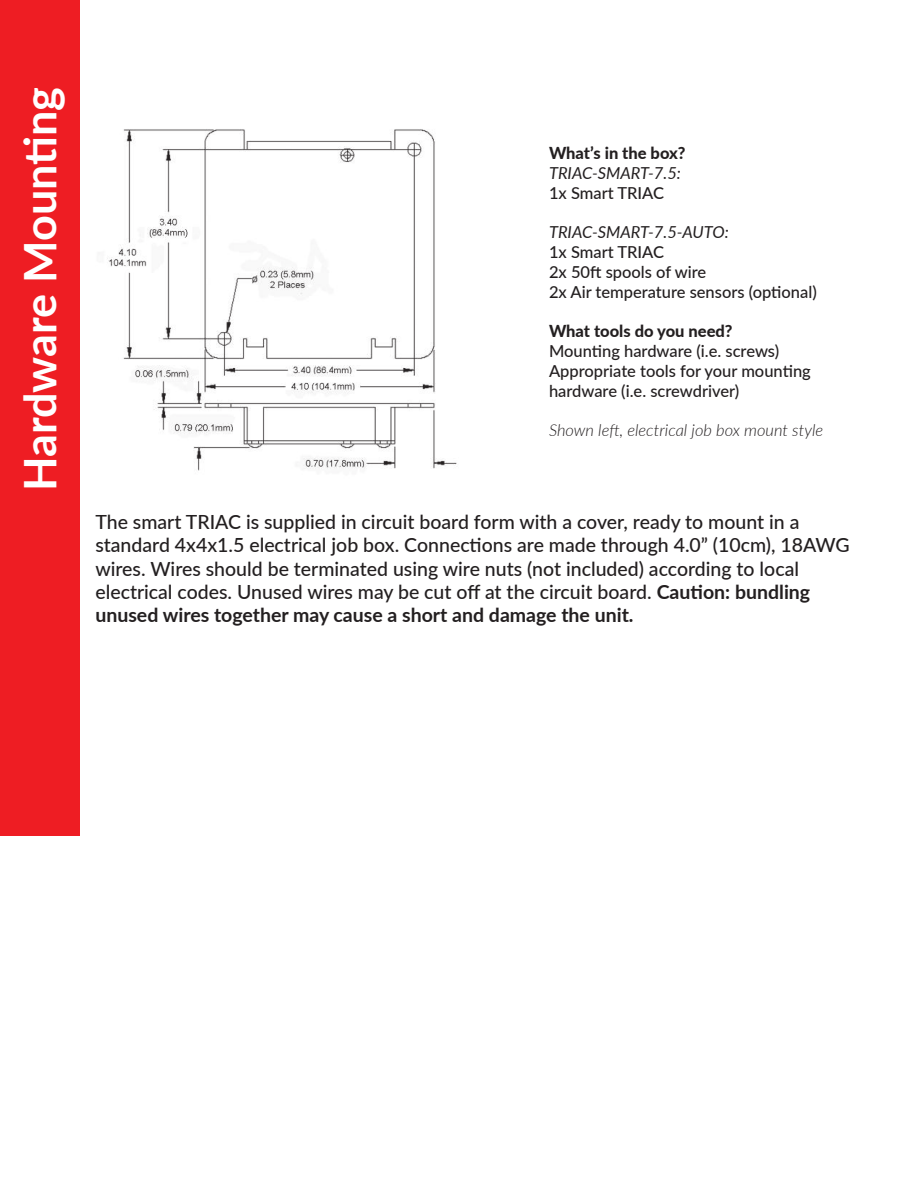
<style>
.page{position:relative;width:918px;height:1188px;background:#fff}
.page>*{position:absolute;margin:0;border:0;box-sizing:border-box;transform-origin:0 0}
.Paragraph_Style_1{font:700 45px "Lato";letter-spacing:-.005em;color:#fff}
.Airius_H2{font:500 19.5px/23.4px "Lato";color:#231f20}
.Airius_P{font:500 16.5px/19.8px "Lato";color:#231f20}
.Airius_P-2{font:italic 16.5px "Lato";color:#231f20}
.Airius_P-3{font:italic 300 16.5px "Lato";color:#231f20}
.Airius_P-4{font:800 16.5px "Lato";color:#231f20}
.s1{font-weight:700}
</style>
<div class="page">
<div style="left:0;top:0;width:80px;height:835px;background:#ee1d23"></div>
<img style="left:107px;top:129px;width:350px;height:342px">
<p class="Paragraph_Style_1" style="left:7px;top:491px;width:406px;rotate:-90deg">Hardware Mounting</p>
<p class="Airius_P-4" style="left:549px;top:141px;width:138px">What’s in the box?</p>
<p class="Airius_P-2" style="left:549px;top:161px;width:133px">TRIAC-SMART-7.5:</p>
<p class="Airius_P" style="left:549px;top:182px;width:117px">1x Smart TRIAC</p>
<p class="Airius_P-2" style="left:549px;top:221px;width:181px">TRIAC-SMART-7.5-AUTO:</p>
<p class="Airius_P" style="left:549px;top:241px;width:117px">1x Smart TRIAC</p>
<p class="Airius_P" style="left:549px;top:261px;width:159px">2x 50ft spools of wire</p>
<p class="Airius_P" style="left:549px;top:281px;width:269px">2x Air temperature sensors (optional)</p>
<p class="Airius_P-4" style="left:549px;top:319px;width:185px">What tools do you need?</p>
<p class="Airius_P" style="left:549px;top:340px;width:232px">Mounting hardware (i.e. screws)</p>
<p class="Airius_P" style="left:549px;top:360px;width:263px">Appropriate tools for your mounting hardware (i.e. screwdriver)</p>
<p class="Airius_P-3" style="left:549px;top:419px;width:276px">Shown left, electrical job box mount style</p>
<p class="Airius_H2" style="left:95px;top:509px;width:756px">The smart TRIAC is supplied in circuit board form with a cover, ready to mount in a standard 4x4x1.5 electrical job box. Connections are made through 4.0” (10cm), 18AWG wires. Wires should be terminated using wire nuts (not included) according to local electrical codes. Unused wires may be cut off at the circuit board. <span class="s1">Caution: bundling unused wires together may cause a short and damage the unit.</span></p>
</div>
